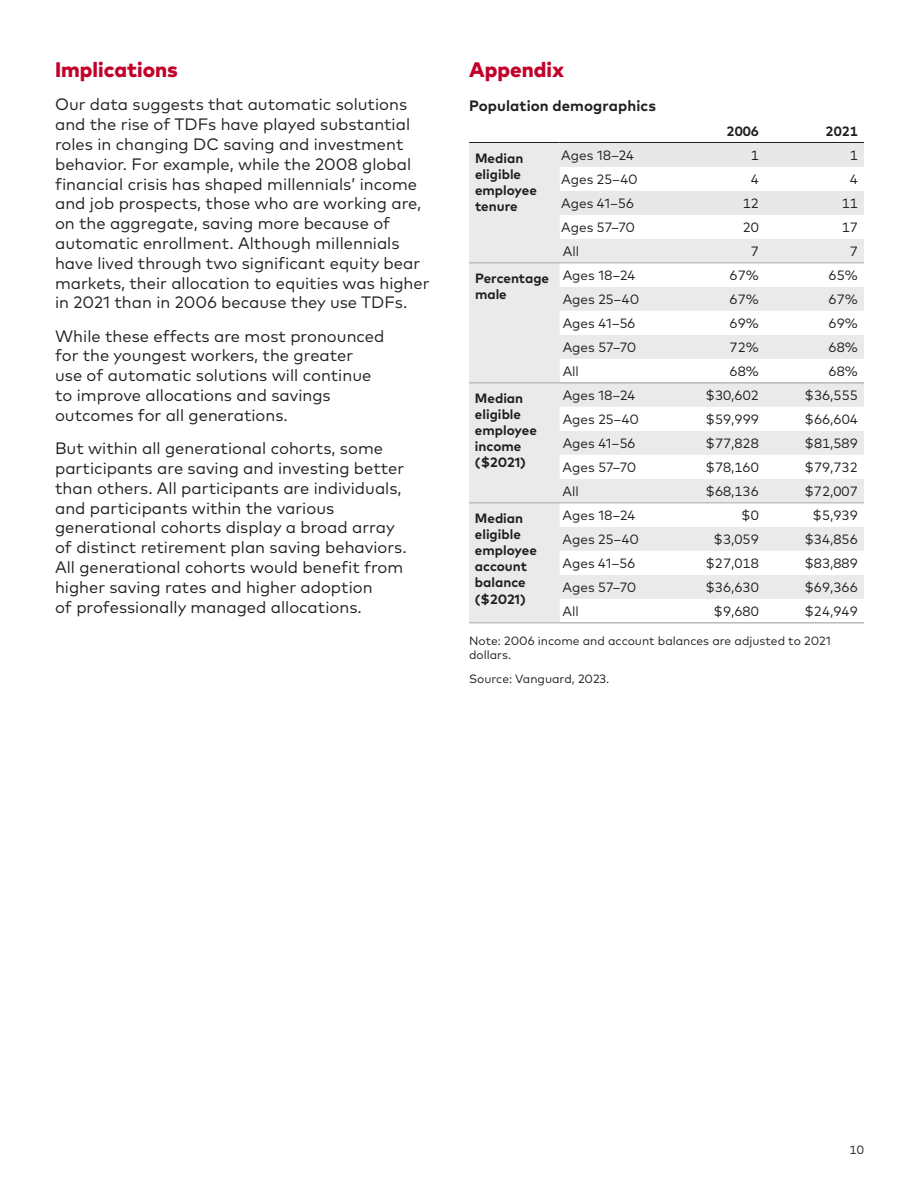
<style>
.page{position:relative;width:918px;height:1188px;background:#fff}
.page>*{position:absolute;margin:0;border:0;box-sizing:border-box;transform-origin:0 0}
.H2__split_column{font:800 21px "Mark Pro";color:#c20029}
.Body_copy{font:16.5px/19.8px "Mark Pro";color:#231f20}
.Figure_title{font:700 15px "Mark Pro";letter-spacing:.01em;color:#231f20}
.Table_Numbers{font:13.5px "Mark Pro";color:#231f20}
.Table_Copy{font:13.5px "Mark Pro";color:#231f20}
.Table_Copy-2{font:700 13.5px/16.2px "Mark Pro";color:#231f20}
.Table_Numbers-2{font:700 13.5px "Mark Pro";color:#231f20}
.t1{font:12px/14.4px "Mark Pro";color:#231f20}
</style>
<div class="page">
<svg style="left:469px;top:143px;width:395px;height:480px;fill:#eaeaea"></svg>
<svg style="left:560px;top:143px;width:304px;height:72px"></svg>
<svg style="left:560px;top:264px;width:304px;height:311px"></svg>
<hr style="left:469px;top:263px;width:91px;height:1px;background:#a8a9ad">
<hr style="left:469px;top:383px;width:91px;height:1px;background:#a8a9ad">
<hr style="left:469px;top:503px;width:91px;height:1px;background:#a8a9ad">
<hr style="left:469px;top:623px;width:91px;height:1px;background:#a8a9ad">
<hr style="left:560px;top:503px;width:106px;height:1px;background:#a8a9ad">
<hr style="left:666px;top:503px;width:99px;height:1px;background:#a8a9ad">
<hr style="left:765px;top:503px;width:99px;height:1px;background:#a8a9ad">
<hr style="left:560px;top:623px;width:106px;height:1px;background:#979797">
<hr style="left:666px;top:623px;width:99px;height:1px;background:#979797">
<hr style="left:765px;top:623px;width:99px;height:1px;background:#979797">
<hr style="left:469px;top:142px;width:91px;height:1px;background:#231f20">
<hr style="left:560px;top:142px;width:106px;height:1px;background:#231f20">
<hr style="left:666px;top:142px;width:99px;height:1px;background:#231f20">
<hr style="left:765px;top:142px;width:99px;height:1px;background:#231f20">
<hr style="left:560px;top:263px;width:106px;height:1px;background:#a8a9ad">
<hr style="left:666px;top:263px;width:99px;height:1px;background:#a8a9ad">
<hr style="left:765px;top:263px;width:99px;height:1px;background:#a8a9ad">
<hr style="left:560px;top:383px;width:106px;height:1px;background:#979797">
<hr style="left:666px;top:383px;width:99px;height:1px;background:#979797">
<hr style="left:765px;top:383px;width:99px;height:1px;background:#979797">
<h2 class="H2__split_column" style="left:55px;top:54px;width:124px">Implications</h2>
<p class="Body_copy" style="left:55px;top:93px;width:376px">Our data suggests that automatic solutions and the rise of TDFs have played substantial roles in changing DC saving and investment behavior. For example, while the 2008 global financial crisis has shaped millennials’ income and job prospects, those who are working are, on the aggregate, saving more because of automatic enrollment. Although millennials have lived through two significant equity bear markets, their allocation to equities was higher in 2021 than in 2006 because they use TDFs.</p>
<p class="Body_copy" style="left:55px;top:325px;width:331px">While these effects are most pronounced for the youngest workers, the greater use of automatic solutions will continue to improve allocations and savings outcomes for all generations.</p>
<p class="Body_copy" style="left:55px;top:437px;width:353px">But within all generational cohorts, some participants are saving and investing better than others. All participants are individuals, and participants within the various generational cohorts display a broad array of distinct retirement plan saving behaviors.<br>All generational cohorts would benefit from higher saving rates and higher adoption<br>of professionally managed allocations.</p>
<h2 class="H2__split_column" style="left:469px;top:54px;width:97px">Appendix</h2>
<p class="Figure_title" style="left:469px;top:94px;width:188px">Population demographics</p>
<p class="Table_Numbers-2" style="left:727px;top:121px;width:34px">2006</p>
<p class="Table_Numbers-2" style="left:826px;top:121px;width:34px">2021</p>
<p class="Table_Copy-2" style="left:475px;top:149px;width:63px">Median eligible employee tenure</p>
<p class="Table_Copy" style="left:561px;top:145px;width:74px">Ages 18–24</p>
<p class="Table_Numbers" style="left:751px;top:145px;width:10px">1</p>
<p class="Table_Numbers" style="left:850px;top:145px;width:10px">1</p>
<p class="Table_Copy" style="left:561px;top:169px;width:78px">Ages 25–40</p>
<p class="Table_Numbers" style="left:751px;top:169px;width:10px">4</p>
<p class="Table_Numbers" style="left:850px;top:169px;width:10px">4</p>
<p class="Table_Copy" style="left:561px;top:193px;width:74px">Ages 41–56</p>
<p class="Table_Numbers" style="left:743px;top:193px;width:18px">12</p>
<p class="Table_Numbers" style="left:842px;top:193px;width:18px">11</p>
<p class="Table_Copy" style="left:561px;top:217px;width:75px">Ages 57–70</p>
<p class="Table_Numbers" style="left:743px;top:217px;width:18px">20</p>
<p class="Table_Numbers" style="left:842px;top:217px;width:18px">17</p>
<p class="Table_Copy" style="left:563px;top:241px;width:18px">All</p>
<p class="Table_Numbers" style="left:751px;top:241px;width:10px">7</p>
<p class="Table_Numbers" style="left:850px;top:241px;width:10px">7</p>
<p class="Table_Copy-2" style="left:475px;top:269px;width:76px">Percentage male</p>
<p class="Table_Copy" style="left:563px;top:265px;width:74px">Ages 18–24</p>
<p class="Table_Numbers" style="left:730px;top:265px;width:31px">67%</p>
<p class="Table_Numbers" style="left:829px;top:265px;width:31px">65%</p>
<p class="Table_Copy" style="left:563px;top:289px;width:78px">Ages 25–40</p>
<p class="Table_Numbers" style="left:730px;top:289px;width:31px">67%</p>
<p class="Table_Numbers" style="left:829px;top:289px;width:31px">67%</p>
<p class="Table_Copy" style="left:563px;top:313px;width:74px">Ages 41–56</p>
<p class="Table_Numbers" style="left:730px;top:313px;width:31px">69%</p>
<p class="Table_Numbers" style="left:829px;top:313px;width:31px">69%</p>
<p class="Table_Copy" style="left:563px;top:337px;width:75px">Ages 57–70</p>
<p class="Table_Numbers" style="left:730px;top:337px;width:31px">72%</p>
<p class="Table_Numbers" style="left:829px;top:337px;width:31px">68%</p>
<p class="Table_Copy" style="left:563px;top:361px;width:18px">All</p>
<p class="Table_Numbers" style="left:730px;top:361px;width:31px">68%</p>
<p class="Table_Numbers" style="left:829px;top:361px;width:31px">68%</p>
<p class="Table_Copy-2" style="left:475px;top:389px;width:63px">Median eligible employee income ($2021)</p>
<p class="Table_Copy" style="left:563px;top:385px;width:74px">Ages 18–24</p>
<p class="Table_Numbers" style="left:706px;top:385px;width:55px">$30,602</p>
<p class="Table_Numbers" style="left:805px;top:385px;width:55px">$36,555</p>
<p class="Table_Copy" style="left:563px;top:409px;width:78px">Ages 25–40</p>
<p class="Table_Numbers" style="left:706px;top:409px;width:55px">$59,999</p>
<p class="Table_Numbers" style="left:805px;top:409px;width:55px">$66,604</p>
<p class="Table_Copy" style="left:563px;top:433px;width:74px">Ages 41–56</p>
<p class="Table_Numbers" style="left:706px;top:433px;width:55px">$77,828</p>
<p class="Table_Numbers" style="left:805px;top:433px;width:55px">$81,589</p>
<p class="Table_Copy" style="left:563px;top:457px;width:75px">Ages 57–70</p>
<p class="Table_Numbers" style="left:706px;top:457px;width:55px">$78,160</p>
<p class="Table_Numbers" style="left:805px;top:457px;width:55px">$79,732</p>
<p class="Table_Copy" style="left:563px;top:481px;width:18px">All</p>
<p class="Table_Numbers" style="left:706px;top:481px;width:55px">$68,136</p>
<p class="Table_Numbers" style="left:805px;top:481px;width:55px">$72,007</p>
<p class="Table_Copy-2" style="left:475px;top:509px;width:63px">Median eligible employee account balance ($2021)</p>
<p class="Table_Copy" style="left:563px;top:505px;width:74px">Ages 18–24</p>
<p class="Table_Numbers" style="left:741px;top:505px;width:19px">$0</p>
<p class="Table_Numbers" style="left:813px;top:505px;width:47px">$5,939</p>
<p class="Table_Copy" style="left:563px;top:529px;width:78px">Ages 25–40</p>
<p class="Table_Numbers" style="left:714px;top:529px;width:47px">$3,059</p>
<p class="Table_Numbers" style="left:805px;top:529px;width:55px">$34,856</p>
<p class="Table_Copy" style="left:563px;top:553px;width:74px">Ages 41–56</p>
<p class="Table_Numbers" style="left:706px;top:553px;width:55px">$27,018</p>
<p class="Table_Numbers" style="left:805px;top:553px;width:55px">$83,889</p>
<p class="Table_Copy" style="left:563px;top:577px;width:75px">Ages 57–70</p>
<p class="Table_Numbers" style="left:706px;top:577px;width:55px">$36,630</p>
<p class="Table_Numbers" style="left:805px;top:577px;width:55px">$69,366</p>
<p class="Table_Copy" style="left:563px;top:601px;width:18px">All</p>
<p class="Table_Numbers" style="left:714px;top:601px;width:47px">$9,680</p>
<p class="Table_Numbers" style="left:804px;top:601px;width:55px">$24,949</p>
<p class="t1" style="left:469px;top:633px;width:363px">Note: 2006 income and account balances are adjusted to 2021 dollars.</p>
<p class="t1" style="left:469px;top:670px;width:142px">Source: Vanguard, 2023.</p>
<p class="t1" style="left:850px;top:1142px;width:16px">10</p>
</div>
